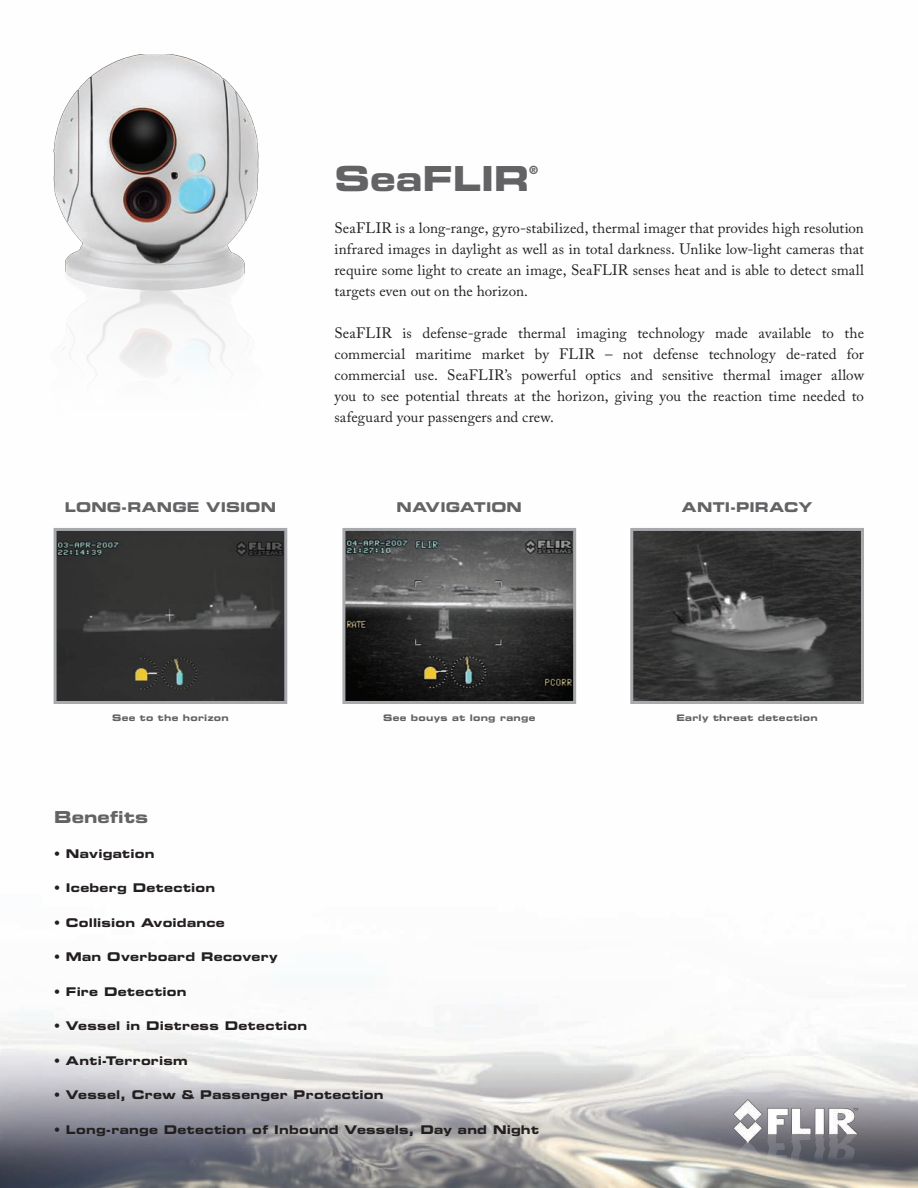
<style>
.page{position:relative;width:918px;height:1188px;background:#fff}
.page>*{position:absolute;margin:0;border:0;box-sizing:border-box;transform-origin:0 0}
.t1{font:34.5px "Eurostile LT Std Bold Ex 2";letter-spacing:-.005em;color:#636366}
.t2{font:16.5px "Eurostile LT Std Bold Ex 2";letter-spacing:.01em;color:#636366}
.t3{font:15px/21px "Adobe Caslon Pro";letter-spacing:.005em;color:#231f20;text-align:justify}
.t4{font:13.5px "Eurostile LT Std Bold Ex 2";letter-spacing:.015em;color:#636366}
.t5{font:12px "Eurostile LT Std Bold Ex 2";letter-spacing:.02em;color:#231f20}
.t6{font:11.4px "Eurostile LT Std Bold Ex 2";color:#636366}
.t7{font:9px "Eurostile LT Std Bold Ex 2";letter-spacing:.03em;color:#636366}
</style>
<div class="page">
<img style="left:0;top:528px;width:918px;height:660px">
<img style="left:730px;top:1098px;width:133px;height:90px">
<img style="left:53px;top:54px;width:206px;height:320px">
<img style="left:346px;top:532px;width:226px;height:168px">
<div style="left:342px;top:528px;width:234px;height:176px;border:3px solid #a8a9ad"></div>
<img style="left:634px;top:532px;width:226px;height:168px">
<div style="left:630px;top:528px;width:234px;height:176px;border:3px solid #a8a9ad"></div>
<img style="left:58px;top:532px;width:225px;height:168px">
<div style="left:54px;top:528px;width:233px;height:176px;border:3px solid #a8a9ad"></div>
<h1 class="t1" style="left:335px;top:154px;width:197px">SeaFLIR</h1>
<p class="t6" style="left:529px;top:162px;width:11px">®</p>
<p class="t3" style="left:335px;top:217px;width:531px">SeaFLIR is a long-range, gyro-stabilized, thermal imager that provides high resolution infrared images in daylight as well as in total darkness. Unlike low-light cameras that require some light to create an image, SeaFLIR senses heat and is able to detect small targets even out on the horizon.</p>
<p class="t3" style="left:335px;top:322px;width:531px">SeaFLIR is defense-grade thermal imaging technology made available to the commercial maritime market by FLIR – not defense technology de-rated for commercial use. SeaFLIR’s powerful optics and sensitive thermal imager allow you to see potential threats at the horizon, giving you the reaction time needed to safeguard your passengers and crew.</p>
<p class="t4" style="left:65px;top:498px;width:78px">Long-ran</p>
<p class="t4" style="left:172px;top:498px;width:47px">ge vision</p>
<p class="t4" style="left:397px;top:498px;width:77px">NAvi gation</p>
<p class="t4" style="left:682px;top:498px;width:27px">Anti</p>
<p class="t4" style="left:730px;top:498px;width:33px">-Pirac</p>
<p class="t4" style="left:798px;top:498px;width:16px">y</p>
<p class="t7" style="left:112px;top:712px;width:118px">See to the horizon</p>
<p class="t7" style="left:383px;top:712px;width:154px">See bouys at long range</p>
<p class="t7" style="left:677px;top:712px;width:143px">Early threat detection</p>
<p class="t2" style="left:54px;top:806px;width:96px">Benefits</p>
<p class="t5" style="left:54px;top:845px;width:102px">• Navigation</p>
<p class="t5" style="left:54px;top:879px;width:163px">• Iceberg Detection</p>
<p class="t5" style="left:54px;top:914px;width:172px">• Collision Avoidance</p>
<p class="t5" style="left:54px;top:948px;width:225px">• Man Overboard Recovery</p>
<p class="t5" style="left:54px;top:983px;width:134px">• Fire Detection</p>
<p class="t5" style="left:54px;top:1017px;width:255px">• Vessel in Distress Detection</p>
<p class="t5" style="left:54px;top:1052px;width:135px">• Anti-Terrorism</p>
<p class="t5" style="left:54px;top:1086px;width:331px">• Vessel, Crew &amp; Passenger Protection</p>
<p class="t5" style="left:54px;top:1121px;width:487px">• Long-range Detection of Inbound Vessels, Day and Night</p>
</div>
